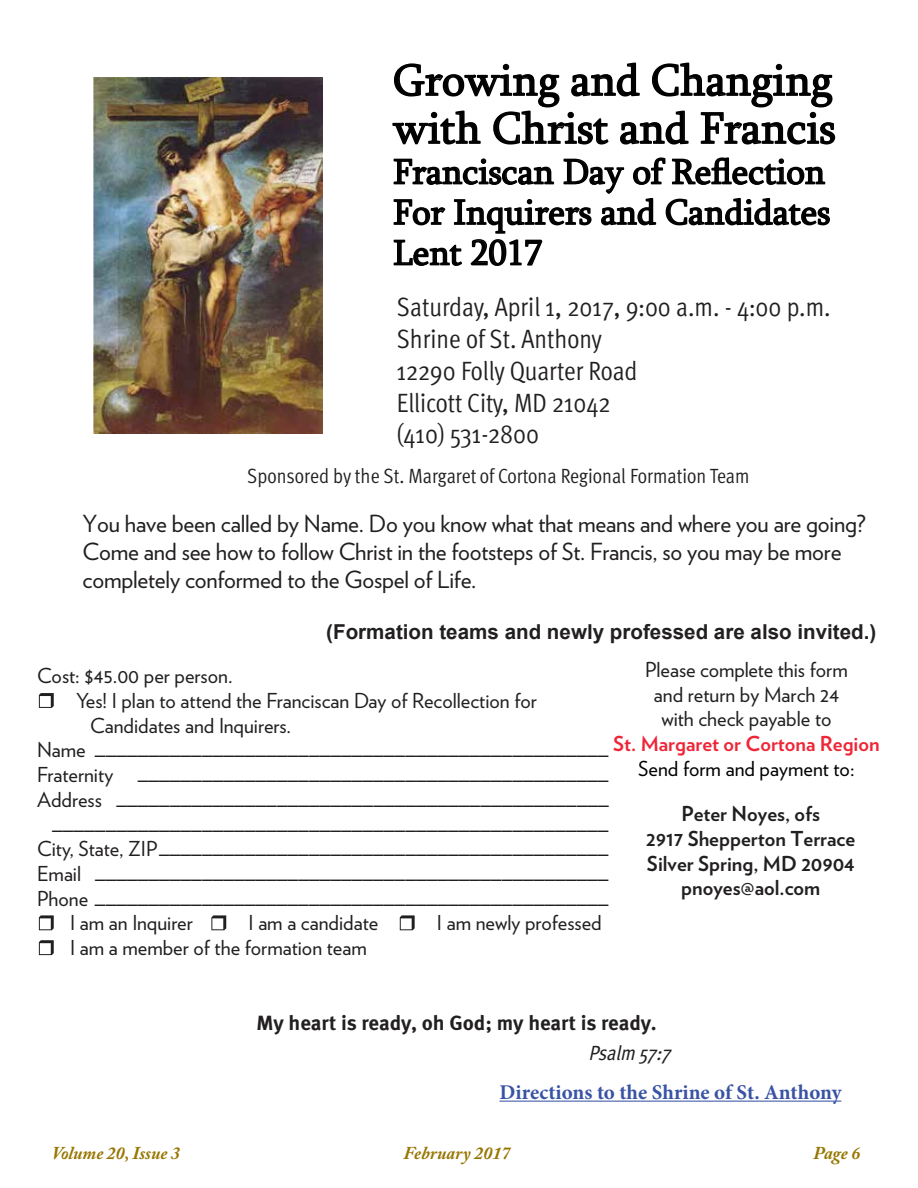
<style>
.page{position:relative;width:918px;height:1188px;background:#fff}
.page>*{position:absolute;margin:0;border:0;box-sizing:border-box;transform-origin:0 0}
.t1{font:45px/48px "Sylfaen";color:#000}
.t2{font:36px/40.5px "Sylfaen";color:#000}
.t3{font:26.4px/31.8px "Meta Cond OT";color:#221f20}
.t4{font:23.55px/28.2px "Verlag";letter-spacing:-.01em;color:#221f20}
.t5{font:700 21px "Minion Pro";color:#3953a4}
.t6{font:20.55px/24.8px "Verlag";color:#221f20;text-align:center}
.t7{font:700 20.55px/24.8px "Verlag";color:#221f20;text-align:center}
.t8{font:20.55px "Meta Cond OT";color:#221f20}
.t9{font:700 20.55px "Arial";color:#221f20}
.t10{font:700 20.55px "Meta OT";color:#221f20}
.t11{font:700 20.55px "Verlag";color:#ee2637}
.t12{font:20.55px "Verlag";color:#000}
.t13{font:italic 20.55px "Meta Cond OT";color:#221f20}
.t14{font:italic 700 18px "Adobe Caslon Pro";color:#977600}
</style>
<div class="page">
<svg style="left:39px;top:693px;width:15px;height:15px"></svg>
<svg style="left:39px;top:915px;width:15px;height:15px"></svg>
<svg style="left:211px;top:915px;width:15px;height:15px"></svg>
<svg style="left:400px;top:915px;width:15px;height:15px"></svg>
<svg style="left:39px;top:940px;width:15px;height:15px"></svg>
<hr style="left:500px;top:1101px;width:341px;height:1px;background:#3953a4">
<svg style="left:392px;top:62px;width:444px;height:204px"></svg>
<img style="left:93px;top:78px;width:230px;height:355px">
<h1 class="t1" style="left:393px;top:55px;width:444px">Growing and Changing with Christ and Francis</h1>
<h2 class="t2" style="left:393px;top:151px;width:439px">Franciscan Day of Reflection<br>For Inquirers and Candidates<br>Lent 2017</h2>
<p class="t3" style="left:397px;top:292px;width:435px">Saturday, April 1, 2017, 9:00 a.m. - 4:00 p.m.<br>Shrine of St. Anthony<br>12290 Folly Quarter Road<br>Ellicott City, MD 21042<br>(410) 531-2800</p>
<p class="t8" style="left:247px;top:462px;width:504px">Sponsored by the St. Margaret of Cortona Regional Formation Team</p>
<p class="t4" style="left:83px;top:508px;width:785px">You have been called by Name. Do you know what that means and where you are going?<br>Come and see how to follow Christ in the footsteps of St. Francis, so you may be more completely conformed to the Gospel of Life.</p>
<p class="t9" style="left:326px;top:618px;width:552px">(Formation teams and newly professed are also invited.)</p>
<p class="t6" style="left:37px;top:662px;width:197px">Cost: $45.00 per person.</p>
<p class="t6" style="left:76px;top:687px;width:462px">Yes! I plan to attend the Franciscan Day of Recollection for</p>
<p class="t6" style="left:90px;top:712px;width:202px">Candidates and Inquirers.</p>
<p class="t6" style="left:37px;top:737px;width:573px">Name ________________________________________________</p>
<p class="t6" style="left:37px;top:761px;width:573px">Fraternity ____________________________________________</p>
<p class="t6" style="left:37px;top:786px;width:573px">Address ______________________________________________</p>
<p class="t6" style="left:52px;top:811px;width:558px">____________________________________________________</p>
<p class="t6" style="left:37px;top:835px;width:573px">City, State, ZIP__________________________________________</p>
<p class="t6" style="left:37px;top:860px;width:573px">Email ________________________________________________</p>
<p class="t6" style="left:37px;top:885px;width:573px">Phone ________________________________________________</p>
<p class="t6" style="left:70px;top:909px;width:124px">I am an Inquirer</p>
<p class="t6" style="left:249px;top:909px;width:131px">I am a candidate</p>
<p class="t6" style="left:437px;top:909px;width:166px">I am newly professed</p>
<p class="t6" style="left:70px;top:934px;width:298px">I am a member of the formation team</p>
<p class="t6" style="left:645px;top:656px;width:204px">Please complete this form and return by March 24 with check payable to</p>
<p class="t11" style="left:613px;top:728px;width:268px">St. Margaret or Cortona Region</p>
<p class="t12" style="left:638px;top:753px;width:218px">Send form and payment to:</p>
<p class="t7" style="left:646px;top:800px;width:210px">Peter Noyes, ofs<br>2917 Shepperton Terrace<br>Silver Spring, MD 20904 pnoyes@aol.com</p>
<p class="t10" style="left:257px;top:1010px;width:402px">My heart is ready, oh God; my heart is ready.</p>
<p class="t13" style="left:588px;top:1040px;width:89px">Psalm 57:7</p>
<p class="t5" style="left:500px;top:1078px;width:344px">Directions to the Shrine of St. Anthony</p>
<p class="t14" style="left:52px;top:1142px;width:130px">Volume 20, Issue 3</p>
<p class="t14" style="left:404px;top:1142px;width:108px">February 2017</p>
<p class="t14" style="left:813px;top:1142px;width:49px">Page 6</p>
</div>
